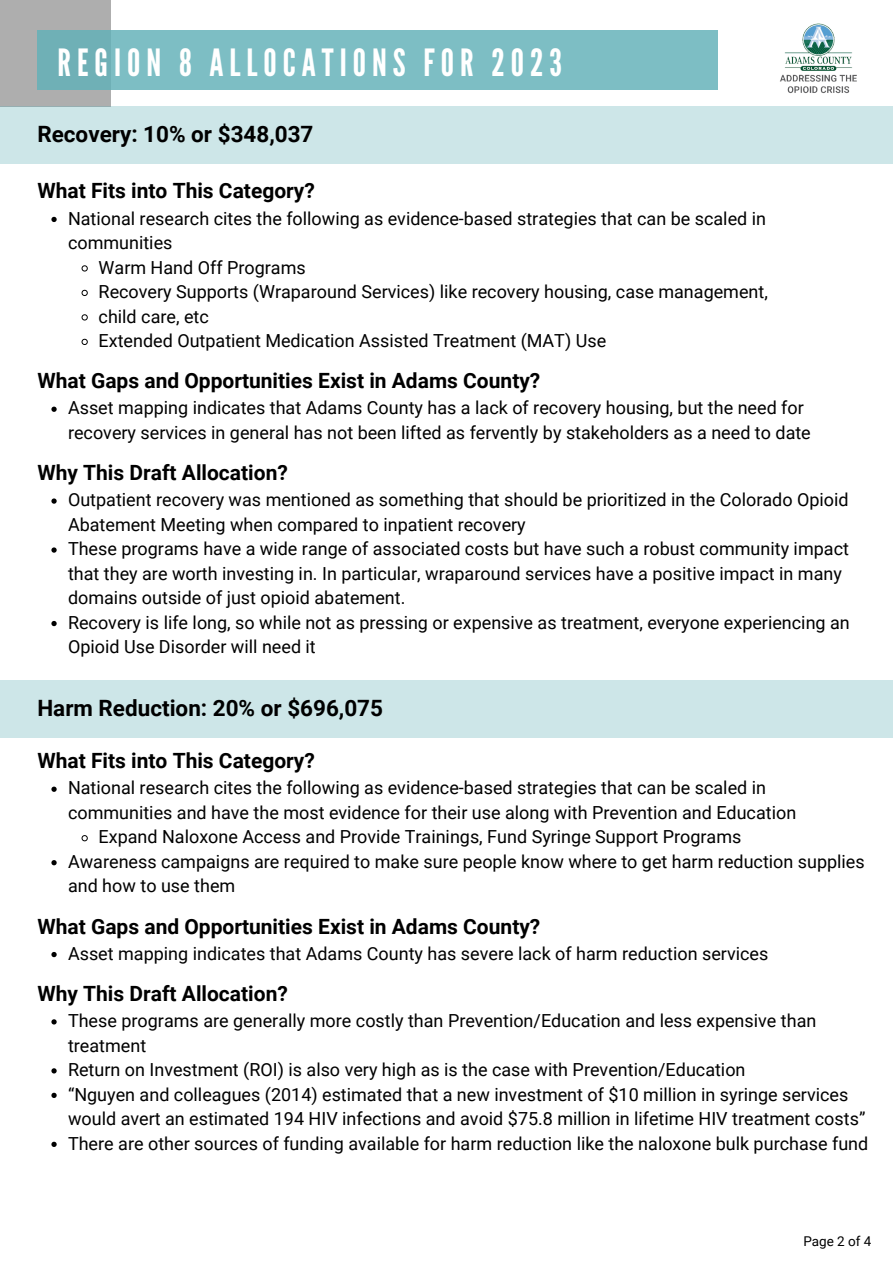
<style>
.page{position:relative;width:893px;height:1264px;background:#fff}
.page>*{position:absolute;margin:0;border:0;box-sizing:border-box;transform-origin:0 0}
.t1{font:37.5px "League Gothic";letter-spacing:.16em;color:#fff}
.t2{font:700 22.5px "Roboto";color:#000}
.t3{font:700 21px "Roboto";color:#000}
.t4{font:18px/24.5px "Roboto";color:#000}
.t5{font:13.5px "Roboto";color:#000}
</style>
<div class="page">
<div style="left:0;top:0;width:110px;height:107px;background:#aeaeae"></div>
<div style="left:0;top:106px;width:892px;height:57px;background:#cde6e8"></div>
<div style="left:37px;top:30px;width:680px;height:59px;background:linear-gradient(to right,#78b9bf,#7fc0c6)"></div>
<img style="left:780px;top:23px;width:77px;height:71px">
<svg style="left:51px;top:217px;width:6px;height:5px"></svg>
<svg style="left:81px;top:265px;width:7px;height:7px"></svg>
<svg style="left:81px;top:289px;width:7px;height:7px"></svg>
<svg style="left:81px;top:314px;width:7px;height:7px"></svg>
<svg style="left:81px;top:338px;width:7px;height:7px"></svg>
<svg style="left:51px;top:406px;width:6px;height:6px"></svg>
<svg style="left:51px;top:498px;width:6px;height:5px"></svg>
<svg style="left:51px;top:547px;width:6px;height:5px"></svg>
<svg style="left:51px;top:621px;width:6px;height:5px"></svg>
<div style="left:0;top:680px;width:892px;height:57px;background:#cde6e8"></div>
<svg style="left:51px;top:786px;width:6px;height:5px"></svg>
<svg style="left:81px;top:835px;width:7px;height:7px"></svg>
<svg style="left:51px;top:860px;width:6px;height:5px"></svg>
<svg style="left:51px;top:952px;width:6px;height:5px"></svg>
<svg style="left:51px;top:1019px;width:6px;height:5px"></svg>
<svg style="left:51px;top:1068px;width:6px;height:5px"></svg>
<svg style="left:51px;top:1092px;width:6px;height:5px"></svg>
<svg style="left:51px;top:1141px;width:6px;height:5px"></svg>
<h1 class="t1" style="left:58px;top:41px;width:506px">REGION 8 ALLOCATIONS FOR 2023</h1>
<p class="t2" style="left:37px;top:121px;width:277px">Recovery: 10% or $348,037</p>
<p class="t3" style="left:37px;top:179px;width:279px">What Fits into This Category?</p>
<p class="t4" style="left:68px;top:206px;width:699px">National research cites the following as evidence-based strategies that can be scaled in</p>
<p class="t4" style="left:68px;top:231px;width:106px">communities</p>
<p class="t4" style="left:99px;top:255px;width:209px">Warm Hand Off Programs</p>
<p class="t4" style="left:99px;top:280px;width:670px">Recovery Supports (Wraparound Services) like recovery housing, case management,</p>
<p class="t4" style="left:99px;top:304px;width:112px">child care, etc</p>
<p class="t4" style="left:99px;top:329px;width:509px">Extended Outpatient Medication Assisted Treatment (MAT) Use</p>
<p class="t3" style="left:37px;top:369px;width:504px">What Gaps and Opportunities Exist in Adams County?</p>
<p class="t4" style="left:68px;top:396px;width:744px">Asset mapping indicates that Adams County has a lack of recovery housing, but the need for recovery services in general has not been lifted as fervently by stakeholders as a need to date</p>
<p class="t3" style="left:37px;top:460px;width:252px">Why This Draft Allocation?</p>
<p class="t4" style="left:68px;top:488px;width:783px">Outpatient recovery was mentioned as something that should be prioritized in the Colorado Opioid Abatement Meeting when compared to inpatient recovery<br>These programs have a wide range of associated costs but have such a robust community impact that they are worth investing in. In particular, wraparound services have a positive impact in many domains outside of just opioid abatement.<br>Recovery is life long, so while not as pressing or expensive as treatment, everyone experiencing an Opioid Use Disorder will need it</p>
<p class="t2" style="left:37px;top:695px;width:347px">Harm Reduction: 20% or $696,075</p>
<p class="t3" style="left:37px;top:748px;width:279px">What Fits into This Category?</p>
<p class="t4" style="left:68px;top:776px;width:699px">National research cites the following as evidence-based strategies that can be scaled in</p>
<p class="t4" style="left:68px;top:800px;width:729px">communities and have the most evidence for their use along with Prevention and Education</p>
<p class="t4" style="left:99px;top:825px;width:644px">Expand Naloxone Access and Provide Trainings, Fund Syringe Support Programs</p>
<p class="t4" style="left:68px;top:849px;width:798px">Awareness campaigns are required to make sure people know where to get harm reduction supplies</p>
<p class="t4" style="left:68px;top:874px;width:169px">and how to use them</p>
<p class="t3" style="left:37px;top:914px;width:504px">What Gaps and Opportunities Exist in Adams County?</p>
<p class="t4" style="left:68px;top:941px;width:701px">Asset mapping indicates that Adams County has severe lack of harm reduction services</p>
<p class="t3" style="left:37px;top:981px;width:252px">Why This Draft Allocation?</p>
<p class="t4" style="left:68px;top:1008px;width:801px">These programs are generally more costly than Prevention/Education and less expensive than treatment<br>Return on Investment (ROI) is also very high as is the case with Prevention/Education<br>“Nguyen and colleagues (2014) estimated that a new investment of $10 million in syringe services would avert an estimated 194 HIV infections and avoid $75.8 million in lifetime HIV treatment costs” There are other sources of funding available for harm reduction like the naloxone bulk purchase fund</p>
<p class="t5" style="left:803px;top:1233px;width:70px">Page 2 of 4</p>
</div>
